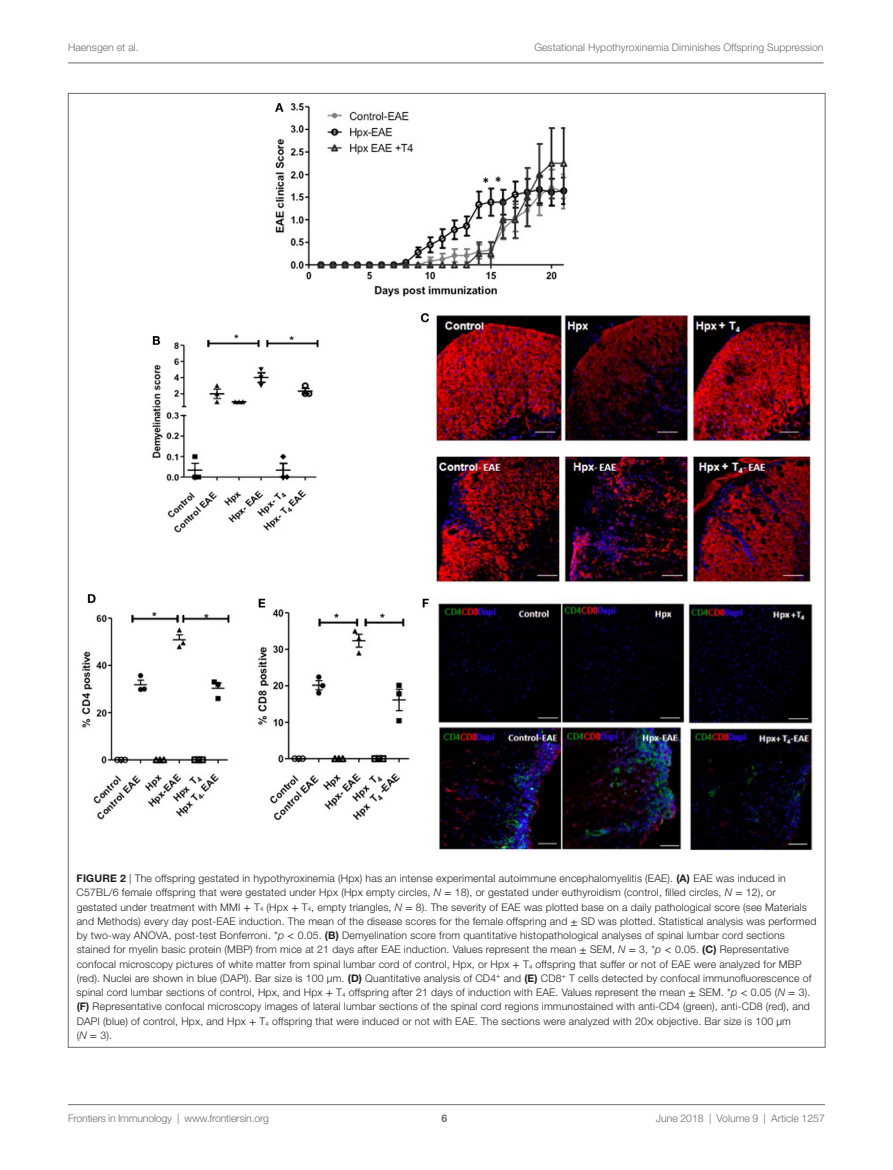
<style>
.page{position:relative;width:893px;height:1170px;background:#fff}
.page>*{position:absolute;margin:0;border:0;box-sizing:border-box;transform-origin:0 0}
.t1{font:300 10.5px/14.2px "Helvetica Neue LT Std";letter-spacing:.015em;color:#231f20}
.t2{font:300 10.5px "Helvetica Neue LT Std";color:#6c6d70}
.t3{font:700 10.5px "Helvetica Neue LT Std";color:#6c6d70}
.s1{font-weight:700}
.s2{font-style:italic}
.s3{font-family:"STIX General";font-weight:400}
</style>
<div class="page">
<img style="left:81px;top:102px;width:732px;height:749px">
<hr style="left:68px;top:63px;width:756px;height:1px;background:#6c6d70">
<hr style="left:68px;top:1104px;width:757px;height:1px;background:#6c6d70">
<p class="t2" style="left:68px;top:41px;width:72px">Haensgen et al.</p>
<p class="t2" style="left:534px;top:41px;width:291px">Gestational Hypothyroxinemia Diminishes Offspring Suppression</p>
<p class="t1" style="left:77px;top:870px;width:741px"><span class="s1">FIGURE 2</span> | The offspring gestated in hypothyroxinemia (Hpx) has an intense experimental autoimmune encephalomyelitis (EAE). <span class="s1">(A)</span> EAE was induced in C57BL/6 female offspring that were gestated under Hpx (Hpx empty circles, <span class="s2">N</span> <span class="s3">=</span> 18), or gestated under euthyroidism (control, filled circles, <span class="s2">N</span> <span class="s3">=</span> 12), or gestated under treatment with MMI <span class="s3">+</span> T<sub>4</sub> (Hpx <span class="s3">+</span> T<sub>4</sub>, empty triangles, <span class="s2">N</span> <span class="s3">=</span> 8). The severity of EAE was plotted base on a daily pathological score (see Materials and Methods) every day post-EAE induction. The mean of the disease scores for the female offspring and <span class="s3">±</span> SD was plotted. Statistical analysis was performed by two-way ANOVA, post-test Bonferroni. *<span class="s2">p</span> <span class="s3">&lt;</span> 0.05. <span class="s1">(B)</span> Demyelination score from quantitative histopathological analyses of spinal lumbar cord sections stained for myelin basic protein (MBP) from mice at 21 days after EAE induction. Values represent the mean <span class="s3">±</span> SEM, <span class="s2">N</span> <span class="s3">=</span> 3, *<span class="s2">p</span> <span class="s3">&lt;</span> 0.05. <span class="s1">(C)</span> Representative confocal microscopy pictures of white matter from spinal lumbar cord of control, Hpx, or Hpx <span class="s3">+</span> T<sub>4</sub> offspring that suffer or not of EAE were analyzed for MBP (red). Nuclei are shown in blue (DAPI). Bar size is 100 µm. <span class="s1">(D)</span> Quantitative analysis of CD4<sup>+</sup> and <span class="s1">(E)</span> CD8<sup>+</sup> T cells detected by confocal immunofluorescence of spinal cord lumbar sections of control, Hpx, and Hpx <span class="s3">+</span> T<sub>4</sub> offspring after 21 days of induction with EAE. Values represent the mean <span class="s3">±</span> SEM. *<span class="s2">p</span> <span class="s3">&lt;</span> 0.05 (<span class="s2">N</span> <span class="s3">=</span> 3). <span class="s1">(F)</span> Representative confocal microscopy images of lateral lumbar sections of the spinal cord regions immunostained with anti-CD4 (green), anti-CD8 (red), and DAPI (blue) of control, Hpx, and Hpx <span class="s3">+</span> T<sub>4</sub> offspring that were induced or not with EAE. The sections were analyzed with 20<span class="s3">×</span> objective. Bar size is 100 µm<br>(<span class="s2">N</span> <span class="s3">=</span> 3).</p>
<p class="t2" style="left:68px;top:1111px;width:203px">Frontiers in Immunology | www.frontiersin.org</p>
<p class="t2" style="left:656px;top:1111px;width:171px">June 2018 | Volume 9 | Article 1257</p>
<p class="t3" style="left:441px;top:1111px;width:7px">6</p>
</div>
